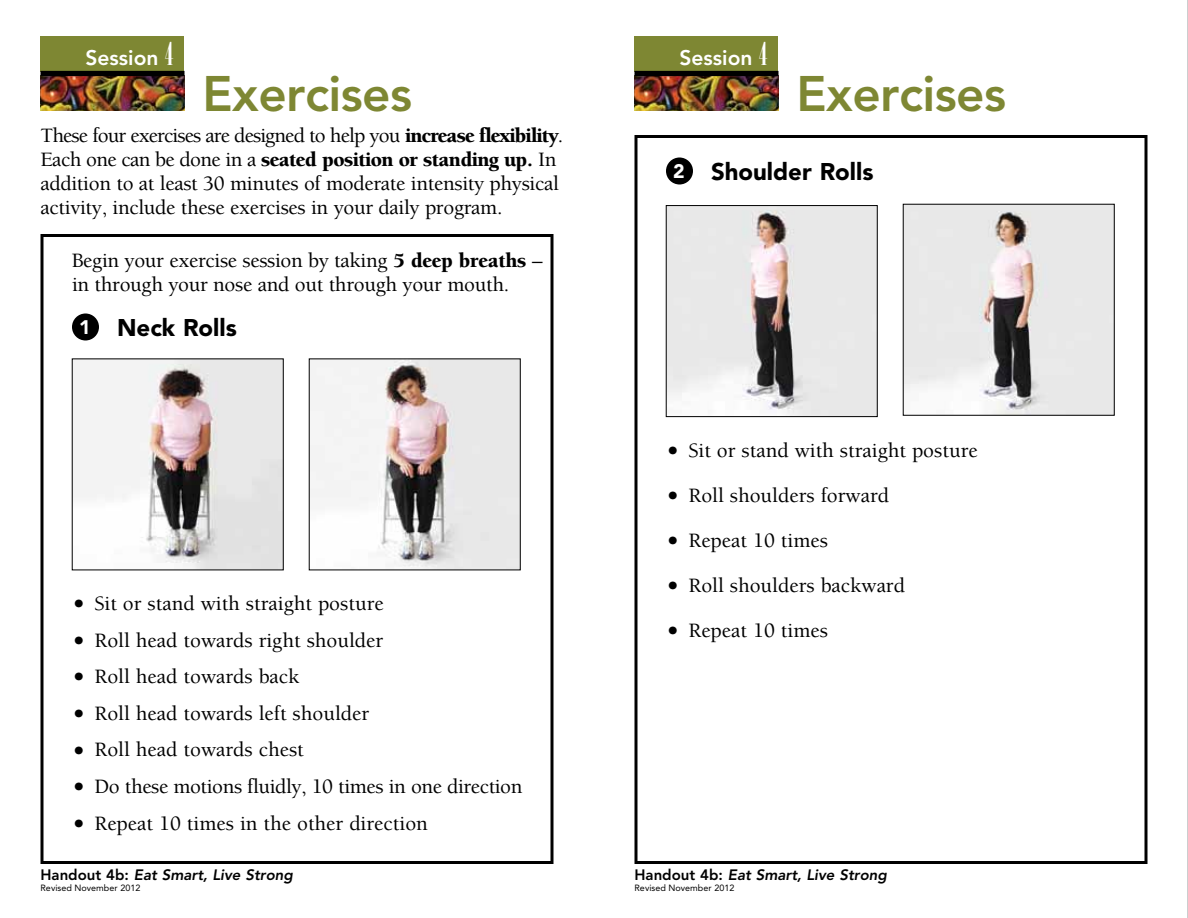
<style>
.page{position:relative;width:1188px;height:918px;background:#fff}
.page>*{position:absolute;margin:0;border:0;box-sizing:border-box;transform-origin:0 0}
.t1{font:800 49.5px "Avenir LT Std";letter-spacing:-.01em;color:#7e8733}
.t2{font:900 24px "Avenir LT Std";color:#000}
.t3{font:500 21px/24px "Berkeley Std";color:#000}
.t4{font:500 21px "Berkeley Std";letter-spacing:-.02em;color:#000}
.t5{font:800 21px "Avenir LT Std";color:#fff}
.t6{font:italic 800 15px "Avenir LT Std";color:#000}
.t7{font:9px "Avenir LT Std";color:#000}
.s1{font-family:"Bodoni MT Poster Compressed";font-weight:400;font-size:31.5px}
.s2{font-weight:900}
.s3{font-size:19.5px;color:#fff}
.s4{font-size:27px}
.s5{font-style:normal}
</style>
<div class="page">
<div style="left:634px;top:36px;width:144px;height:36px;background:#7e8733"></div>
<img style="left:634px;top:76px;width:144px;height:35px">
<div style="left:634px;top:71px;width:144px;height:5px;background:#000"></div>
<div style="left:634px;top:135px;width:514px;height:729px;border:3px solid #000"></div>
<img style="left:668px;top:207px;width:207px;height:208px">
<div style="left:666px;top:205px;width:211px;height:212px;border:1px solid #000"></div>
<img style="left:905px;top:206px;width:208px;height:208px">
<div style="left:903px;top:204px;width:212px;height:212px;border:1px solid #000"></div>
<div style="left:666px;top:158px;width:27px;height:26px;background:#000;border-radius:50%"></div>
<hr style="left:1187px;top:0;width:1px;height:918px;background:#bcbec0">
<div style="left:40px;top:234px;width:514px;height:630px;border:3px solid #000"></div>
<div style="left:40px;top:36px;width:144px;height:36px;background:#7e8733"></div>
<img style="left:40px;top:76px;width:144px;height:35px">
<div style="left:40px;top:71px;width:144px;height:5px;background:#000"></div>
<img style="left:74px;top:361px;width:208px;height:207px">
<img style="left:311px;top:361px;width:207px;height:207px">
<div style="left:72px;top:314px;width:27px;height:26px;background:#000;border-radius:50%"></div>
<p class="t5" style="left:86px;top:46px;width:89px">Session <span class="s1">4</span></p>
<h1 class="t1" style="left:202px;top:65px;width:211px">Exercises</h1>
<p class="t3" style="left:40px;top:124px;width:524px">These four exercises are designed to help you <span class="s2">increase flexibility</span>.<br>Each one can be done in a <span class="s2">seated position or standing up.</span> In addition to at least 30 minutes of moderate intensity physical activity, include these exercises in your daily program.</p>
<p class="t3" style="left:72px;top:249px;width:472px">Begin your exercise session by taking <span class="s2">5 deep breaths</span> – in through your nose and out through your mouth.</p>
<p class="t2" style="left:79px;top:313px;width:159px"><span class="s3">1</span> Neck Rolls</p>
<p class="t3" style="left:72px;top:592px;width:313px"><span class="s4">•</span> Sit or stand with straight posture</p>
<p class="t3" style="left:72px;top:628px;width:313px"><span class="s4">•</span> Roll head towards right shoulder</p>
<p class="t3" style="left:72px;top:665px;width:229px"><span class="s4">•</span> Roll head towards back</p>
<p class="t3" style="left:72px;top:702px;width:299px"><span class="s4">•</span> Roll head towards left shoulder</p>
<p class="t3" style="left:72px;top:738px;width:233px"><span class="s4">•</span> Roll head towards chest</p>
<p class="t4" style="left:72px;top:775px;width:452px"><span class="s4">•</span> Do these motions fluidly, 10 times in one direction</p>
<p class="t3" style="left:72px;top:811px;width:357px"><span class="s4">•</span> Repeat 10 times in the other direction</p>
<p class="t6" style="left:40px;top:866px;width:254px"><span class="s5">Handout 4b:</span> Eat Smart, Live Strong</p>
<p class="t7" style="left:40px;top:883px;width:101px">Revised November 2012</p>
<p class="t5" style="left:680px;top:46px;width:89px">Session <span class="s1">4</span></p>
<h1 class="t1" style="left:796px;top:65px;width:211px">Exercises</h1>
<p class="t2" style="left:673px;top:157px;width:202px"><span class="s3">2</span> Shoulder Rolls</p>
<p class="t3" style="left:666px;top:439px;width:313px"><span class="s4">•</span> Sit or stand with straight posture</p>
<p class="t3" style="left:666px;top:484px;width:225px"><span class="s4">•</span> Roll shoulders forward</p>
<p class="t3" style="left:666px;top:529px;width:164px"><span class="s4">•</span> Repeat 10 times</p>
<p class="t3" style="left:666px;top:574px;width:241px"><span class="s4">•</span> Roll shoulders backward</p>
<p class="t3" style="left:666px;top:619px;width:164px"><span class="s4">•</span> Repeat 10 times</p>
<p class="t6" style="left:634px;top:866px;width:254px"><span class="s5">Handout 4b:</span> Eat Smart, Live Strong</p>
<p class="t7" style="left:634px;top:883px;width:101px">Revised November 2012</p>
</div>
